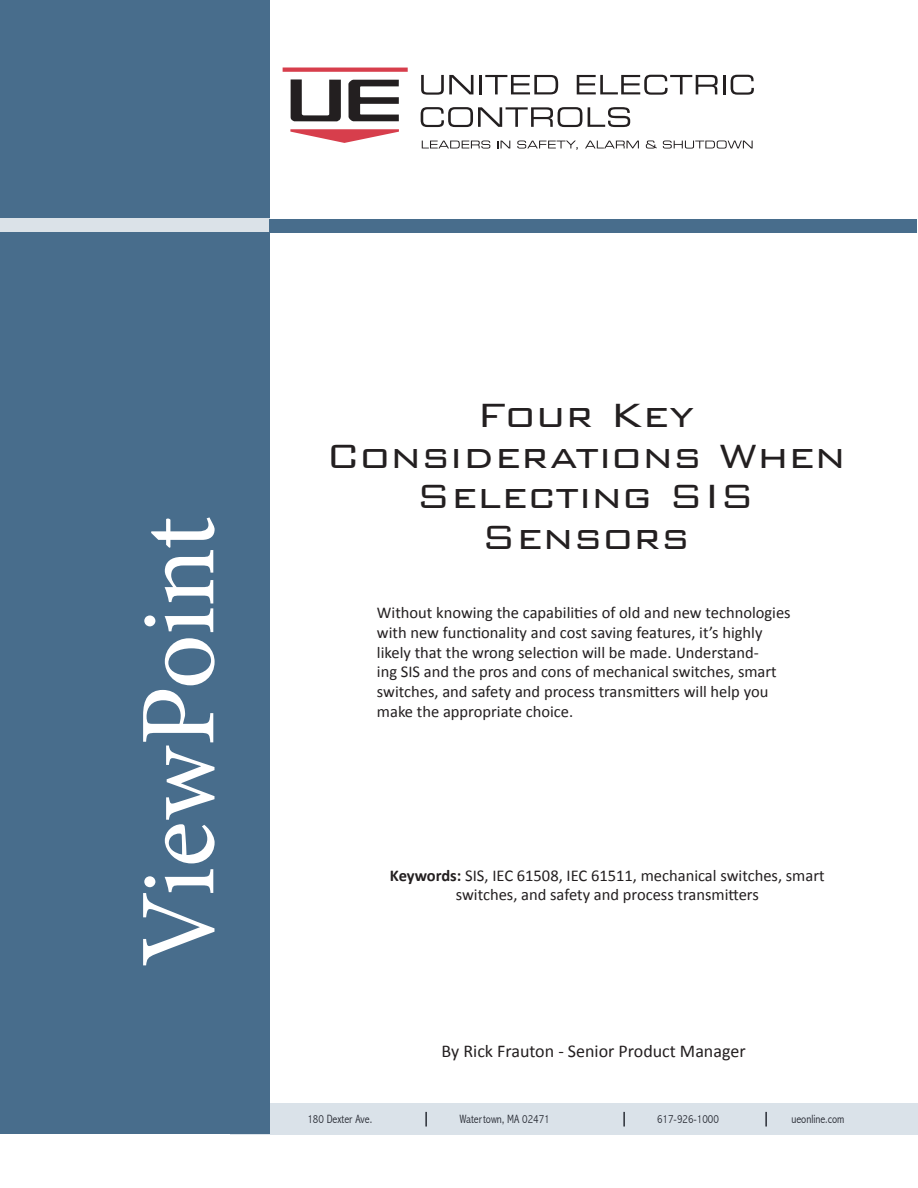
<style>
.page{position:relative;width:918px;height:1188px;background:#fff}
.page>*{position:absolute;margin:0;border:0;box-sizing:border-box;transform-origin:0 0}
.t1{font:108px "Minion Pro";letter-spacing:-.01em;color:#fff}
.t2{font:300 45px/40.5px "Bank Gothic BT";color:#231f20;text-align:center}
.t3{font:18px "Calibri";color:#231f20}
.t4{font:16.5px/19.8px "Calibri";color:#231f20}
.t5{font:300 condensed 12px "Abadi";color:#231f20}
.s1{font-weight:700}
</style>
<div class="page">
<hr style="left:0;top:1104px;width:1px;height:31px;background:#476d93">
<div style="left:230px;top:1104px;width:688px;height:31px;background:#dae2e9"></div>
<div style="left:0;top:232px;width:269px;height:902px;background:#486d8c"></div>
<div style="left:0;top:218px;width:269px;height:14px;background:#dbe2e8"></div>
<svg style="left:283px;top:68px;width:125px;height:4px"></svg>
<svg style="left:291px;top:79px;width:50px;height:42px"></svg>
<svg style="left:290px;top:129px;width:109px;height:14px"></svg>
<svg style="left:348px;top:80px;width:51px;height:41px"></svg>
<svg style="left:421px;top:75px;width:52px;height:20px"></svg>
<hr style="left:479px;top:75px;width:3px;height:19px;background:#231f20">
<svg style="left:485px;top:75px;width:73px;height:19px"></svg>
<svg style="left:577px;top:75px;width:148px;height:20px"></svg>
<svg style="left:731px;top:75px;width:23px;height:20px"></svg>
<svg style="left:421px;top:107px;width:161px;height:20px"></svg>
<svg style="left:588px;top:107px;width:42px;height:20px"></svg>
<svg style="left:422px;top:141px;width:68px;height:8px"></svg>
<svg style="left:497px;top:141px;width:13px;height:7px"></svg>
<svg style="left:517px;top:141px;width:61px;height:9px"></svg>
<svg style="left:585px;top:141px;width:54px;height:7px"></svg>
<svg style="left:646px;top:141px;width:11px;height:8px"></svg>
<svg style="left:663px;top:141px;width:90px;height:8px"></svg>
<div style="left:0;top:0;width:269px;height:218px;background:#486d8c"></div>
<div style="left:269px;top:219px;width:648px;height:13px;background:#486d8c"></div>
<h1 class="t1" style="left:106px;top:967px;width:452px;rotate:-90deg">ViewPoint</h1>
<h2 class="t2" style="left:326px;top:394px;width:521px">Four Key<br>Considerations When<br>Selecting SIS<br>Sensors</h2>
<p class="t4" style="left:377px;top:603px;width:415px">Without knowing the capabilities of old and new technologies with new functionality and cost saving features, it’s highly likely that the wrong selection will be made. Understand-<br>ing SIS and the pros and cons of mechanical switches, smart switches, and safety and process transmitters will help you make the appropriate choice.</p>
<p class="t4" style="left:390px;top:865px;width:436px;text-align:center"><span class="s1">Keywords:</span> SIS, IEC 61508, IEC 61511, mechanical switches, smart switches, and safety and process transmitters</p>
<p class="t3" style="left:442px;top:1039px;width:306px">By Rick Frauton - Senior Product Manager</p>
<p class="t5" style="left:307px;top:1112px;width:66px">180 Dexter Ave.</p>
<p class="t5" style="left:460px;top:1112px;width:91px">Watertown, MA 02471</p>
<p class="t5" style="left:657px;top:1112px;width:63px">617-926-1000</p>
<p class="t5" style="left:791px;top:1112px;width:55px">ueonline.com</p>
</div>
